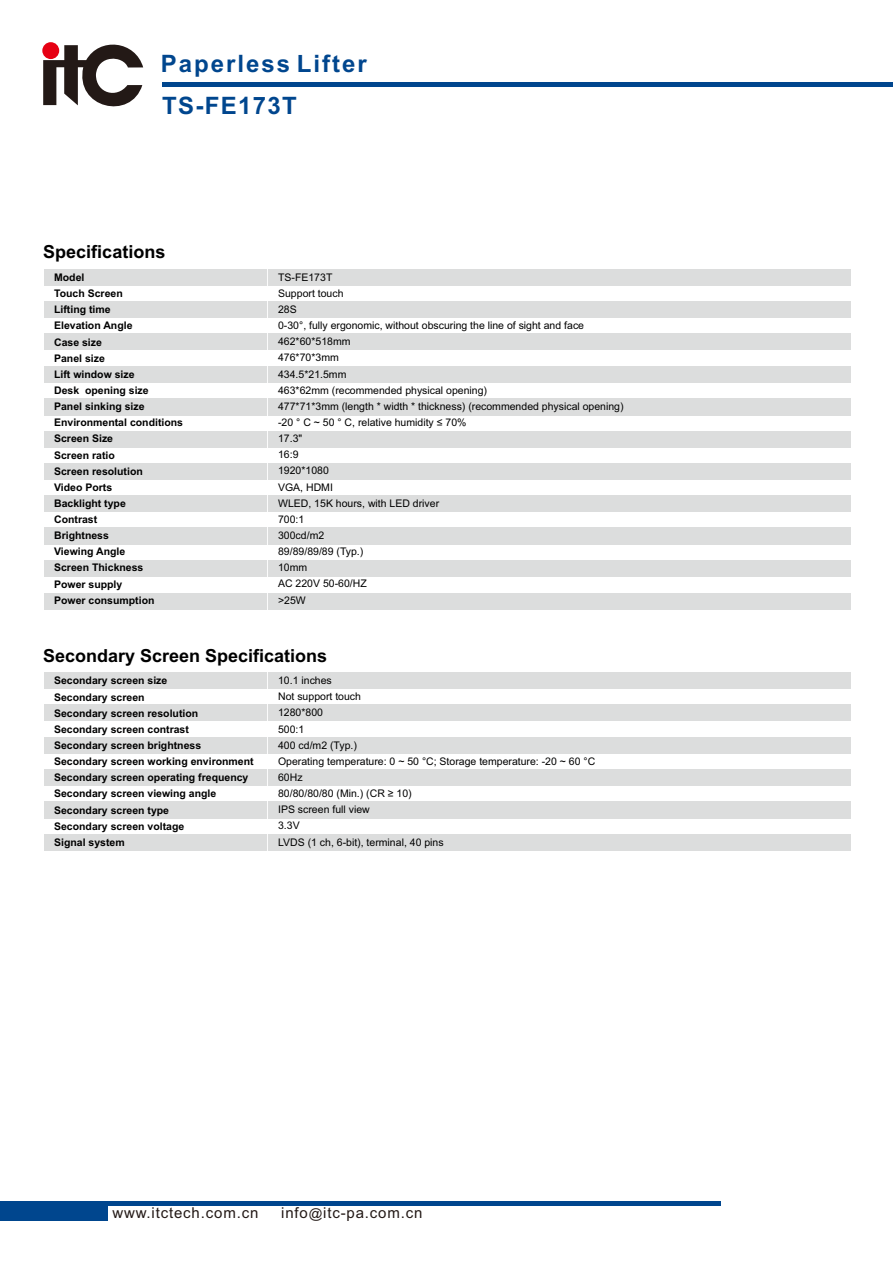
<style>
.page{position:relative;width:893px;height:1263px;background:#fff}
.page>*{position:absolute;margin:0;border:0;box-sizing:border-box;transform-origin:0 0}
.t1{font:700 24px/42.5px "Arial";letter-spacing:.085em;color:#00468e}
.t2{font:700 18px "Arial";color:#000}
.t3{font:15px "Arial";letter-spacing:.055em;color:#231916}
.t4{font:10.5px/16.2px "Arial";color:#000}
.t5{font:700 10.5px/16.2px "Arial";color:#000}
.s1{font-size:13.5px}
</style>
<div class="page">
<hr style="left:0;top:1202px;width:720px;height:4px;background:#00468e">
<div style="left:0;top:1202px;width:108px;height:18px;background:#00468e"></div>
<hr style="left:163px;top:82px;width:730px;height:4px;background:#00468e">
<svg style="left:43px;top:42px;width:100px;height:65px"></svg>
<div style="left:44px;top:333px;width:807px;height:17px;background:#dcdddd"></div>
<div style="left:44px;top:366px;width:807px;height:16px;background:#dcdddd"></div>
<div style="left:44px;top:398px;width:807px;height:17px;background:#dcdddd"></div>
<div style="left:44px;top:269px;width:807px;height:17px;background:#dcdddd"></div>
<div style="left:44px;top:301px;width:807px;height:17px;background:#dcdddd"></div>
<div style="left:44px;top:431px;width:807px;height:16px;background:#dcdddd"></div>
<div style="left:44px;top:463px;width:807px;height:17px;background:#dcdddd"></div>
<div style="left:44px;top:495px;width:807px;height:17px;background:#dcdddd"></div>
<div style="left:44px;top:528px;width:807px;height:17px;background:#dcdddd"></div>
<div style="left:44px;top:560px;width:807px;height:17px;background:#dcdddd"></div>
<div style="left:44px;top:593px;width:807px;height:16px;background:#dcdddd"></div>
<hr style="left:267px;top:260px;width:1px;height:358px;background:#fff">
<div style="left:44px;top:737px;width:807px;height:16px;background:#dcdddd"></div>
<div style="left:44px;top:769px;width:807px;height:17px;background:#dcdddd"></div>
<div style="left:44px;top:801px;width:807px;height:18px;background:#dcdddd"></div>
<div style="left:44px;top:672px;width:807px;height:17px;background:#dcdddd"></div>
<div style="left:44px;top:705px;width:807px;height:16px;background:#dcdddd"></div>
<div style="left:44px;top:834px;width:807px;height:17px;background:#dcdddd"></div>
<hr style="left:267px;top:664px;width:1px;height:208px;background:#fff">
<h1 class="t1" style="left:161px;top:44px;width:208px">Paperless Lifter<br>TS-FE173T</h1>
<h2 class="t2" style="left:43px;top:245px;width:124px">Specifications</h2>
<p class="t5" style="left:54px;top:270px;width:130px">Model<br>Touch Screen<br>Lifting time<br>Elevation Angle<br>Case size<br>Panel size<br>Lift window size<br>Desk opening size<br>Panel sinking size<br>Environmental conditions<br>Screen Size<br>Screen ratio<br>Screen resolution<br>Video Ports<br>Backlight type<br>Contrast<br>Brightness<br>Viewing Angle<br>Screen Thickness<br>Power supply<br>Power consumption</p>
<p class="t4" style="left:278px;top:270px;width:347px">TS-FE173T<br>Support touch<br>28S<br>0-30°, fully ergonomic, without obscuring the line of sight and face<br>462*60*518mm<br>476*70*3mm<br>434.5*21.5mm<br>463*62mm (recommended physical opening)<br>477*71*3mm (length * width * thickness) (recommended physical opening) -20 ° C ~ 50 ° C, relative humidity ≤ 70%<br>17.3"<br>16:9<br>1920*1080<br>VGA, HDMI<br>WLED, 15K hours, with LED driver<br>700:1<br>300cd/m2<br>89/89/89/89 (Typ.)<br>10mm<br>AC 220V 50-60/HZ<br>&gt;25W</p>
<h2 class="t2" style="left:43px;top:649px;width:286px">Secondary Screen Specifications</h2>
<p class="t5" style="left:54px;top:674px;width:201px">Secondary screen size<br>Secondary screen<br>Secondary screen resolution<br>Secondary screen contrast<br>Secondary screen brightness<br>Secondary screen working environment<br>Secondary screen operating frequency<br>Secondary screen viewing angle<br>Secondary screen type<br>Secondary screen voltage<br>Signal system</p>
<p class="t4" style="left:278px;top:673px;width:319px">10.1 inches<br>Not support touch<br>1280*800<br>500:1<br>400 cd/m2 (Typ.)<br>Operating temperature: 0 ~ 50 °C; Storage temperature: -20 ~ 60 °C<br>60Hz<br>80/80/80/80 (Min.) (CR ≥ 10)<br>IPS screen full view<br>3.3V<br>LVDS (1 ch, 6-bit), terminal, 40 pins</p>
<h3 class="t3" style="left:112px;top:1207px;width:147px">www.itctech.com.cn</h3>
<h3 class="t3" style="left:281px;top:1207px;width:143px">info<span class="s1">@</span>itc-pa.com.cn</h3>
</div>
